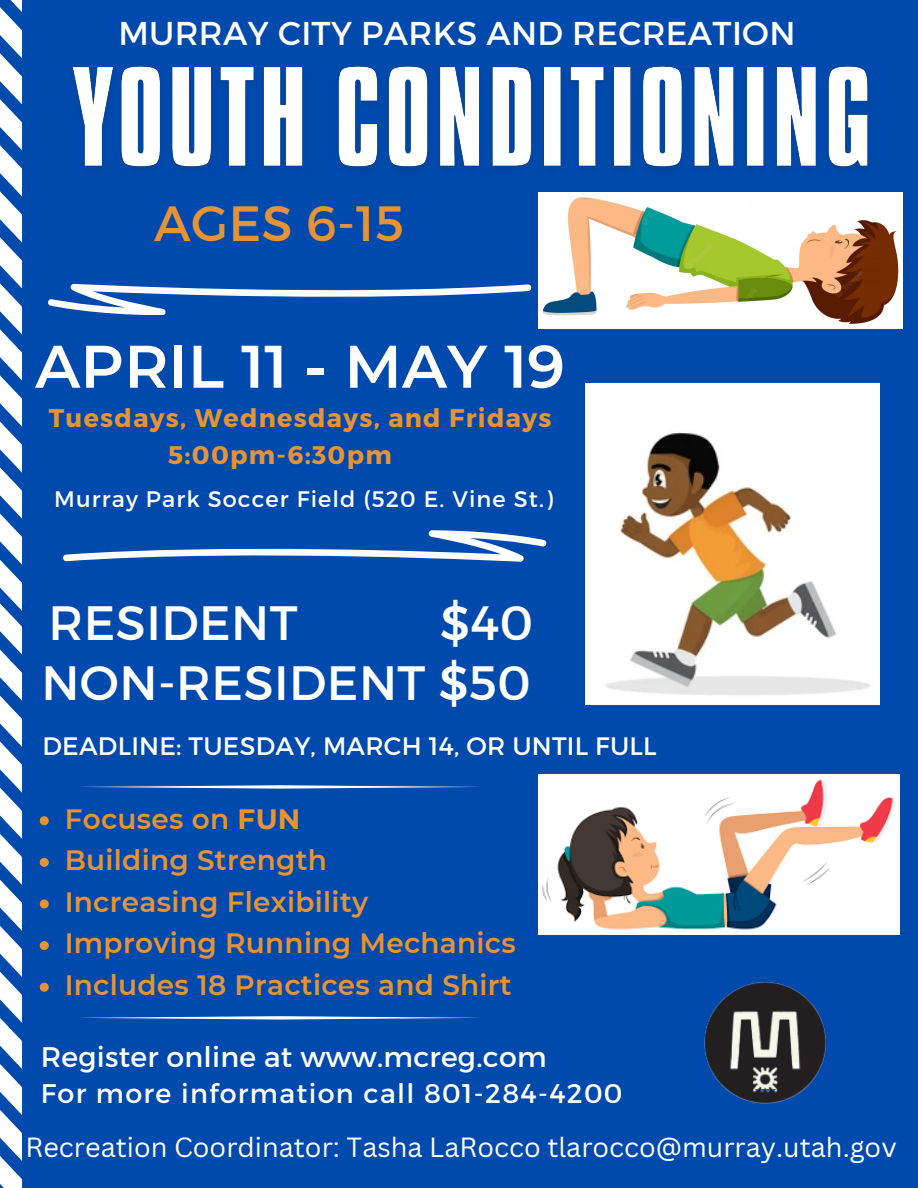
<style>
.page{position:relative;width:918px;height:1188px;background:#004aad}
.page>*{position:absolute;margin:0;border:0;box-sizing:border-box;transform-origin:0 0}
.t1{font:600 60px "Montserrat";letter-spacing:.005em;color:#fff}
.t2{font:49.5px "Montserrat";letter-spacing:.01em;color:#e79335}
.t3{font:48.15px/59.1px "Montserrat";letter-spacing:.01em;color:#fff;text-align:right}
.t4{font:33px "Montserrat";letter-spacing:.01em;color:#fff}
.t5{font:28.35px "Montserrat";letter-spacing:.01em;color:#fff}
.t6{font:600 27.9px/41.7px "Montserrat";letter-spacing:.01em;color:#e79335}
.t7{font:27px "Canva Sans";color:#fff}
.t8{font:27px "Montserrat";letter-spacing:.05em;color:#fff}
.t9{font:700 25.5px/37.7px "Montserrat";letter-spacing:.05em;color:#e79335}
.t10{font:25.2px "Montserrat";letter-spacing:.01em;color:#fff}
.t11{font:22.5px "Montserrat";letter-spacing:.05em;color:#fff}
.s1{font-weight:700}
</style>
<div class="page">
<svg style="left:0;top:0;width:22px;height:1188px"></svg>
<img style="left:538px;top:774px;width:361px;height:160px">
<img style="left:538px;top:192px;width:365px;height:136px">
<img style="left:585px;top:383px;width:295px;height:322px">
<img style="left:705px;top:982px;width:121px;height:121px">
<img style="left:73px;top:66px;width:795px;height:104px">
<svg style="left:80px;top:785px;width:399px;height:4px"></svg>
<svg style="left:40px;top:816px;width:9px;height:9px"></svg>
<svg style="left:40px;top:858px;width:9px;height:9px"></svg>
<svg style="left:40px;top:899px;width:9px;height:9px"></svg>
<svg style="left:40px;top:941px;width:9px;height:9px"></svg>
<svg style="left:40px;top:983px;width:9px;height:9px"></svg>
<svg style="left:80px;top:1016px;width:399px;height:4px"></svg>
<svg style="left:63px;top:530px;width:484px;height:32px"></svg>
<svg style="left:48px;top:284px;width:483px;height:31px"></svg>
<p class="t4" style="left:118px;top:12px;width:679px">MURRAY CITY PARKS AND RECREATION</p>
<h2 class="t2" style="left:154px;top:191px;width:251px">AGES 6-15</h2>
<h1 class="t1" style="left:35px;top:330px;width:531px">APRIL 11 - MAY 19</h1>
<p class="t9" style="left:168px;top:397px;width:385px;text-indent:-119px">Tuesdays, Wednesdays, and Fridays<br>5:00pm-6:30pm</p>
<p class="t11" style="left:54px;top:485px;width:500px">Murray Park Soccer Field (520 E. Vine St.)</p>
<h3 class="t3" style="left:41px;top:591px;width:493px">$40<br>NON-RESIDENT $50</h3>
<p class="t10" style="left:42px;top:730px;width:616px">DEADLINE: TUESDAY, MARCH 14, OR UNTIL FULL</p>
<h3 class="t3" style="left:49px;top:591px;width:251px">RESIDENT</h3>
<p class="t6" style="left:65px;top:798px;width:453px">Focuses on <span class="s1">FUN<br></span>Building Strength<br>Increasing Flexibility<br>Improving Running Mechanics<br>Includes 18 Practices and Shirt</p>
<p class="t5" style="left:41px;top:1038px;width:507px">Register online at www.mcreg.com</p>
<p class="t8" style="left:41px;top:1076px;width:583px">For more information call 801-284-4200</p>
<p class="t7" style="left:26px;top:1128px;width:873px">Recreation Coordinator: Tasha LaRocco tlarocco@murray.utah.gov</p>
</div>
